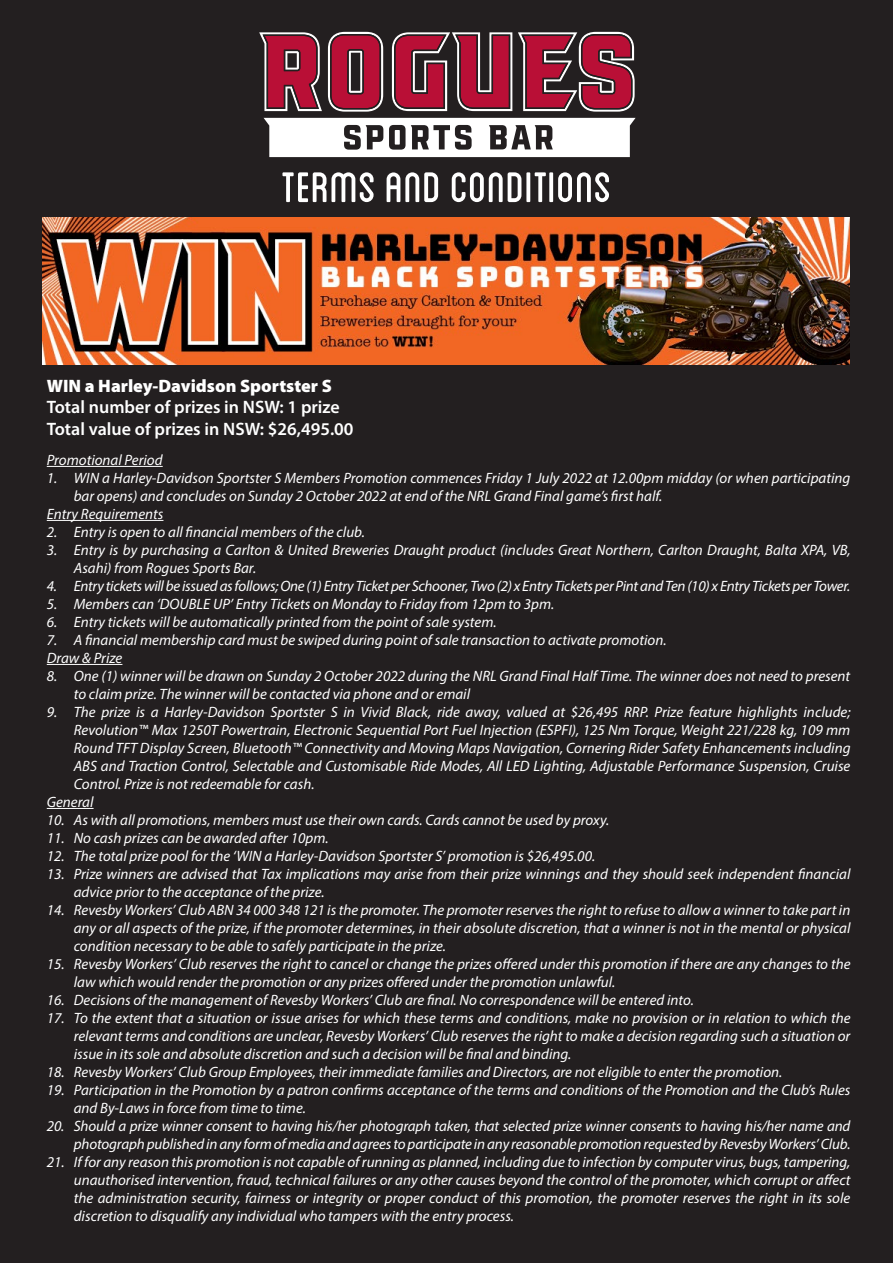
<style>
.page{position:relative;width:893px;height:1263px;background:#231f20}
.page>*{position:absolute;margin:0;border:0;box-sizing:border-box;transform-origin:0 0}
.t1{font:60px "Blanch Caps";color:#fff}
.t2{font:600 18px "Myriad Pro";color:#fff}
.t3{font:900 18px "Myriad Pro";color:#fff}
.t4{font:italic 15px/18px "Myriad Pro";color:#fff}
.t5{font:italic 15px "Myriad Pro";letter-spacing:-.02em;color:#fff}
</style>
<div class="page">
<hr style="left:47px;top:466px;width:116px;height:1px;background:#fff">
<hr style="left:47px;top:520px;width:116px;height:1px;background:#fff">
<hr style="left:47px;top:664px;width:75px;height:1px;background:#fff">
<hr style="left:47px;top:808px;width:47px;height:1px;background:#fff">
<svg style="left:259px;top:31px;width:377px;height:126px"></svg>
<img style="left:43px;top:218px;width:806px;height:146px">
<p class="t1" style="left:281px;top:160px;width:332px">Terms and Conditions</p>
<p class="t3" style="left:47px;top:374px;width:287px">WIN a Harley-Davidson Sportster S</p>
<p class="t2" style="left:47px;top:396px;width:295px">Total number of prizes in NSW: 1 prize</p>
<p class="t2" style="left:47px;top:417px;width:308px">Total value of prizes in NSW: $26,495.00</p>
<p class="t4" style="left:47px;top:451px;width:117px">Promotional Period</p>
<p class="t4" style="left:74px;top:469px;width:778px;text-indent:-27px">1. WIN a Harley-Davidson Sportster S Members Promotion commences Friday 1 July 2022 at 12.00pm midday (or when participating bar opens) and concludes on Sunday 2 October 2022 at end of the NRL Grand Final game’s first half.</p>
<p class="t4" style="left:47px;top:505px;width:118px">Entry Requirements</p>
<p class="t4" style="left:47px;top:523px;width:320px">2. Entry is open to all financial members of the club.</p>
<p class="t4" style="left:74px;top:541px;width:778px;text-indent:-27px">3. Entry is by purchasing a Carlton &amp; United Breweries Draught product (includes Great Northern, Carlton Draught, Balta XPA, VB,<br>Asahi) from Rogues Sports Bar.</p>
<p class="t5" style="left:47px;top:577px;width:805px">4. Entry tickets will be issued as follows; One (1) Entry Ticket per Schooner, Two (2) x Entry Tickets per Pint and Ten (10) x Entry Tickets per Tower.</p>
<p class="t4" style="left:47px;top:595px;width:509px">5. Members can ‘DOUBLE UP’ Entry Tickets on Monday to Friday from 12pm to 3pm.</p>
<p class="t4" style="left:47px;top:613px;width:451px">6. Entry tickets will be automatically printed from the point of sale system.</p>
<p class="t4" style="left:47px;top:631px;width:621px">7. A financial membership card must be swiped during point of sale transaction to activate promotion.</p>
<p class="t4" style="left:47px;top:649px;width:77px">Draw &amp; Prize</p>
<p class="t4" style="left:74px;top:667px;width:778px;text-indent:-27px">8. One (1) winner will be drawn on Sunday 2 October 2022 during the NRL Grand Final Half Time. The winner does not need to present to claim prize. The winner will be contacted via phone and or email</p>
<p class="t4" style="left:74px;top:703px;width:778px;text-align:justify;text-indent:-27px">9. The prize is a Harley-Davidson Sportster S in Vivid Black, ride away, valued at $26,495 RRP. Prize feature highlights include; Revolution™ Max 1250T Powertrain, Electronic Sequential Port Fuel Injection (ESPFI), 125 Nm Torque, Weight 221/228 kg, 109 mm Round TFT Display Screen, Bluetooth™ Connectivity and Moving Maps Navigation, Cornering Rider Safety Enhancements including ABS and Traction Control, Selectable and Customisable Ride Modes, All LED Lighting, Adjustable Performance Suspension, Cruise Control. Prize is not redeemable for cash.</p>
<p class="t4" style="left:47px;top:793px;width:48px">General</p>
<p class="t4" style="left:47px;top:811px;width:564px">10. As with all promotions, members must use their own cards. Cards cannot be used by proxy.</p>
<p class="t4" style="left:47px;top:829px;width:283px">11. No cash prizes can be awarded after 10pm.</p>
<p class="t4" style="left:47px;top:847px;width:550px">12. The total prize pool for the ‘WIN a Harley-Davidson Sportster S’ promotion is $26,495.00.</p>
<p class="t4" style="left:74px;top:865px;width:778px;text-indent:-27px">13. Prize winners are advised that Tax implications may arise from their prize winnings and they should seek independent financial advice prior to the acceptance of the prize.</p>
<p class="t4" style="left:74px;top:901px;width:778px;text-align:justify;text-indent:-27px">14. Revesby Workers’ Club ABN 34 000 348 121 is the promoter. The promoter reserves the right to refuse to allow a winner to take part in any or all aspects of the prize, if the promoter determines, in their absolute discretion, that a winner is not in the mental or physical condition necessary to be able to safely participate in the prize.</p>
<p class="t4" style="left:74px;top:955px;width:778px;text-indent:-27px">15. Revesby Workers’ Club reserves the right to cancel or change the prizes offered under this promotion if there are any changes to the law which would render the promotion or any prizes offered under the promotion unlawful.</p>
<p class="t4" style="left:47px;top:991px;width:649px">16. Decisions of the management of Revesby Workers’ Club are final. No correspondence will be entered into.</p>
<p class="t4" style="left:74px;top:1009px;width:778px;text-align:justify;text-indent:-27px">17. To the extent that a situation or issue arises for which these terms and conditions, make no provision or in relation to which the relevant terms and conditions are unclear, Revesby Workers’ Club reserves the right to make a decision regarding such a situation or issue in its sole and absolute discretion and such a decision will be final and binding.</p>
<p class="t4" style="left:47px;top:1063px;width:737px">18. Revesby Workers’ Club Group Employees, their immediate families and Directors, are not eligible to enter the promotion.</p>
<p class="t4" style="left:74px;top:1081px;width:778px;text-indent:-27px">19. Participation in the Promotion by a patron confirms acceptance of the terms and conditions of the Promotion and the Club’s Rules and By-Laws in force from time to time.</p>
<p class="t4" style="left:47px;top:1117px;width:805px;text-align:right">20. Should a prize winner consent to having his/her photograph taken, that selected prize winner consents to having his/her name and photograph published in any form of media and agrees to participate in any reasonable promotion requested by Revesby Workers’ Club.</p>
<p class="t4" style="left:74px;top:1153px;width:778px;text-align:justify;text-indent:-27px">21. If for any reason this promotion is not capable of running as planned, including due to infection by computer virus, bugs, tampering, unauthorised intervention, fraud, technical failures or any other causes beyond the control of the promoter, which corrupt or affect the administration security, fairness or integrity or proper conduct of this promotion, the promoter reserves the right in its sole discretion to disqualify any individual who tampers with the entry process.</p>
</div>
